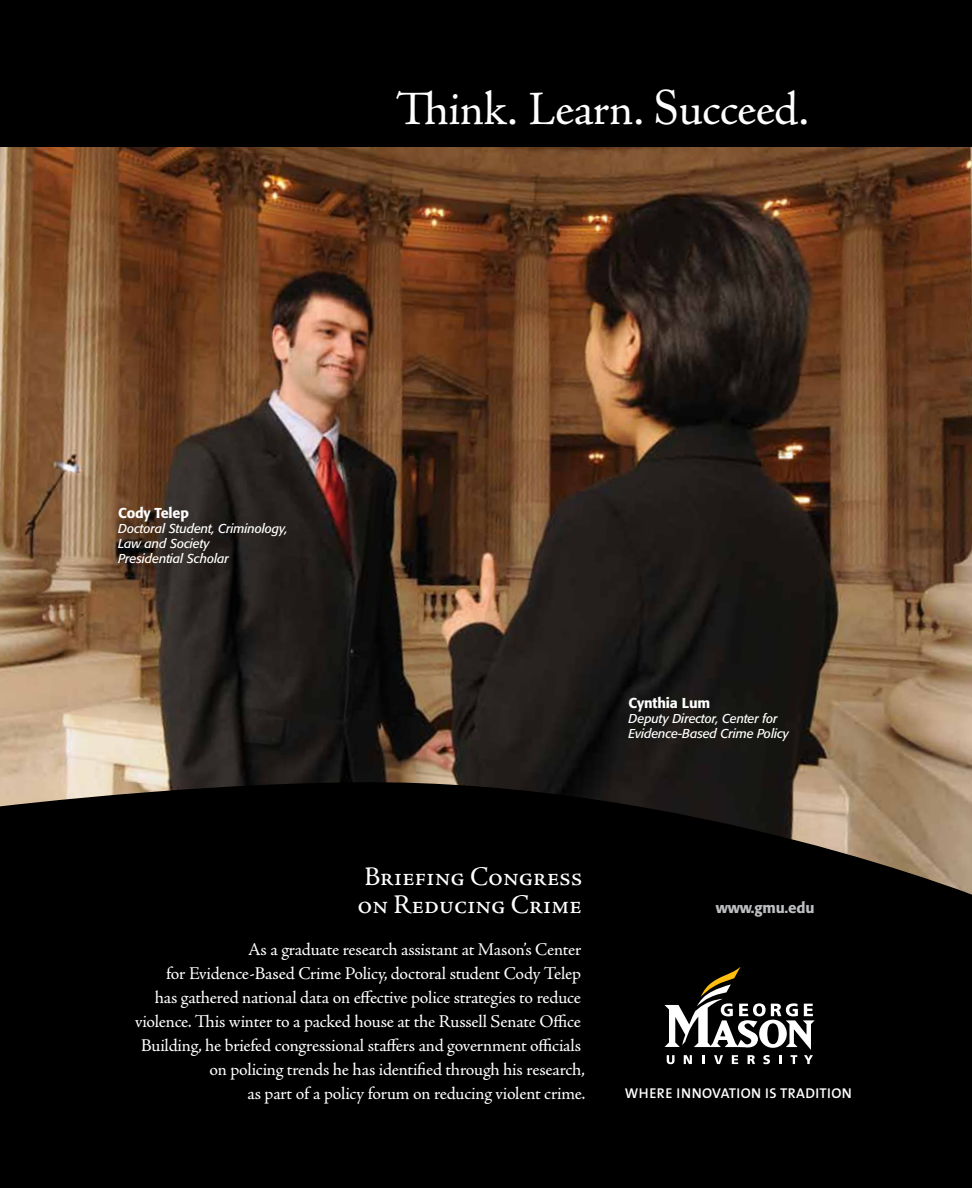
<style>
.page{position:relative;width:972px;height:1188px;background:#fff}
.page>*{position:absolute;margin:0;border:0;box-sizing:border-box;transform-origin:0 0}
.t1{font:48px "Adobe Jenson Pro";color:#fff}
.t2{font:27px/28.5px "Adobe Jenson Pro";letter-spacing:-.01em;color:#fff}
.t3{font:18px/24px "Adobe Jenson Pro";letter-spacing:-.015em;color:#fff;text-align:right}
.t4{font:500 15px "Formata";letter-spacing:-.01em;color:#bcbec0}
.t5{font:600 14.25px "The Sans B6";letter-spacing:.03em;color:#fff}
.t6{font:500 14.25px "Formata";letter-spacing:-.01em;color:#fff}
.t7{font:italic 12.75px/15px "Formata";letter-spacing:-.01em;color:#fff}
.s1{font-family:"Adobe Caslon Pro"}
</style>
<div class="page">
<img style="left:0;top:146px;width:972px;height:634px">
<svg style="left:0;top:780px;width:972px;height:408px;background:#090806"></svg>
<div style="left:0;top:0;width:972px;height:146px;background:#000"></div>
<svg style="left:665px;top:967px;width:150px;height:97px"></svg>
<h1 class="t1" style="left:396px;top:82px;width:416px">Think<span class="s1">.</span> Learn<span class="s1">. S</span>ucceed<span class="s1">.</span></h1>
<p class="t6" style="left:118px;top:504px;width:72px">Cody Telep</p>
<p class="t7" style="left:118px;top:521px;width:171px">Doctoral Student, Criminology,<br>Law and Society<br>Presidential Scholar</p>
<p class="t6" style="left:629px;top:694px;width:83px">Cynthia Lum</p>
<p class="t7" style="left:629px;top:711px;width:162px">Deputy Director, Center for<br>Evidence-Based Crime Policy</p>
<h2 class="t2" style="left:357px;top:862px;width:226px">Briefing Congress on Reducing Crime</h2>
<p class="t3" style="left:135px;top:938px;width:452px">As a graduate research assistant at Mason’s Center<br>for Evidence-Based Crime Policy, doctoral student Cody Telep<br>has gathered national data on effective police strategies to reduce violence. This winter to a packed house at the Russell Senate Office Building, he briefed congressional staffers and government officials on policing trends he has identified through his research,<br>as part of a policy forum on reducing violent crime.</p>
<p class="t4" style="left:716px;top:898px;width:100px">www.gmu.edu</p>
<p class="t5" style="left:625px;top:1086px;width:229px">WHERE INNOVATION IS TRADITION</p>
</div>
